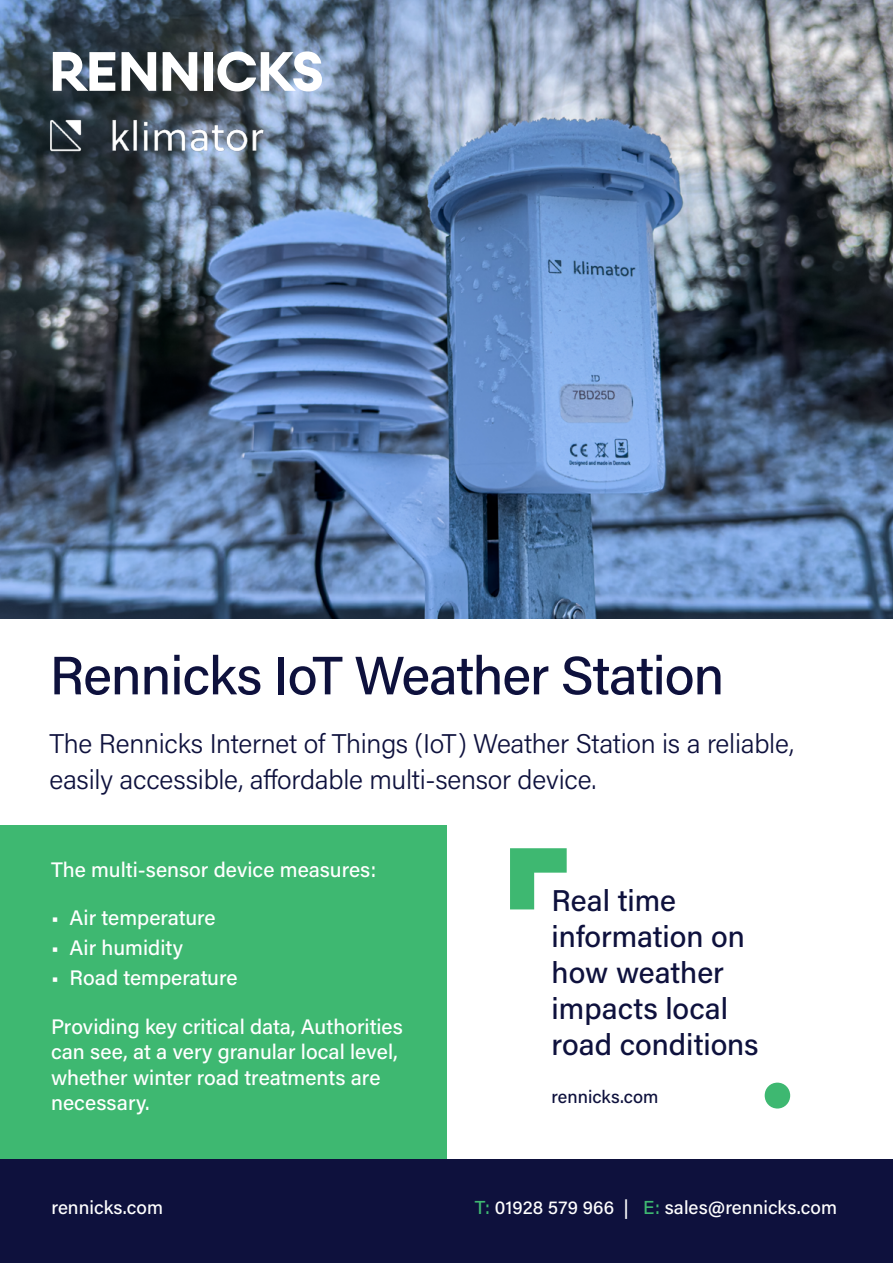
<style>
.page{position:relative;width:893px;height:1263px;background:#fff}
.page>*{position:absolute;margin:0;border:0;box-sizing:border-box;transform-origin:0 0}
.t1{font:500 54px "Acumin Pro";letter-spacing:-.02em;color:#0e113d}
.t2{font:500 30px/36px "Acumin Pro";color:#0e113d}
.t3{font:300 27px/36px "Acumin Pro";letter-spacing:-.01em;color:#0e113d}
.t4{font:500 21px/25.2px "Acumin Pro";color:#fff}
.t5{font:500 18.75px "Acumin Pro";color:#fff}
.t6{font:500 18px "Acumin Pro";color:#0e113d}
.s1{color:#3eb871}
</style>
<div class="page">
<div style="left:0;top:825px;width:446px;height:366px;background:#3eb871"></div>
<img style="left:0;top:0;width:893px;height:619px">
<div style="left:765px;top:1082px;width:25px;height:26px;background:#3eb871;border-radius:50%"></div>
<svg style="left:510px;top:848px;width:57px;height:61px"></svg>
<img style="left:47px;top:111px;width:246px;height:47px">
<div style="left:0;top:1160px;width:893px;height:103px;background:#0e113d"></div>
<svg style="left:53px;top:52px;width:62px;height:39px"></svg>
<svg style="left:122px;top:52px;width:34px;height:39px"></svg>
<svg style="left:163px;top:52px;width:34px;height:39px"></svg>
<div style="left:204px;top:52px;width:8px;height:39px;background:#fff"></div>
<svg style="left:217px;top:51px;width:105px;height:40px"></svg>
<h1 class="t1" style="left:50px;top:638px;width:676px">Rennicks IoT Weather Station</h1>
<p class="t3" style="left:50px;top:724px;width:746px">The Rennicks Internet of Things (IoT) Weather Station is a reliable, easily accessible, affordable multi-sensor device.</p>
<p class="t4" style="left:51px;top:856px;width:327px">The multi-sensor device measures:</p>
<p class="t4" style="left:51px;top:904px;width:166px">• Air temperature</p>
<p class="t4" style="left:51px;top:934px;width:134px">• Air humidity</p>
<p class="t4" style="left:51px;top:964px;width:188px">• Road temperature</p>
<p class="t4" style="left:51px;top:1013px;width:353px">Providing key critical data, Authorities can see, at a very granular local level, whether winter road treatments are necessary.</p>
<h2 class="t2" style="left:552px;top:881px;width:209px">Real time information on how weather impacts local road conditions</h2>
<p class="t6" style="left:552px;top:1084px;width:108px">rennicks.com</p>
<p class="t5" style="left:51px;top:1195px;width:113px">rennicks.com</p>
<p class="t5" style="left:475px;top:1195px;width:364px"><span class="s1">T:</span> 01928 579 966 | <span class="s1">E:</span> sales@rennicks.com</p>
</div>
